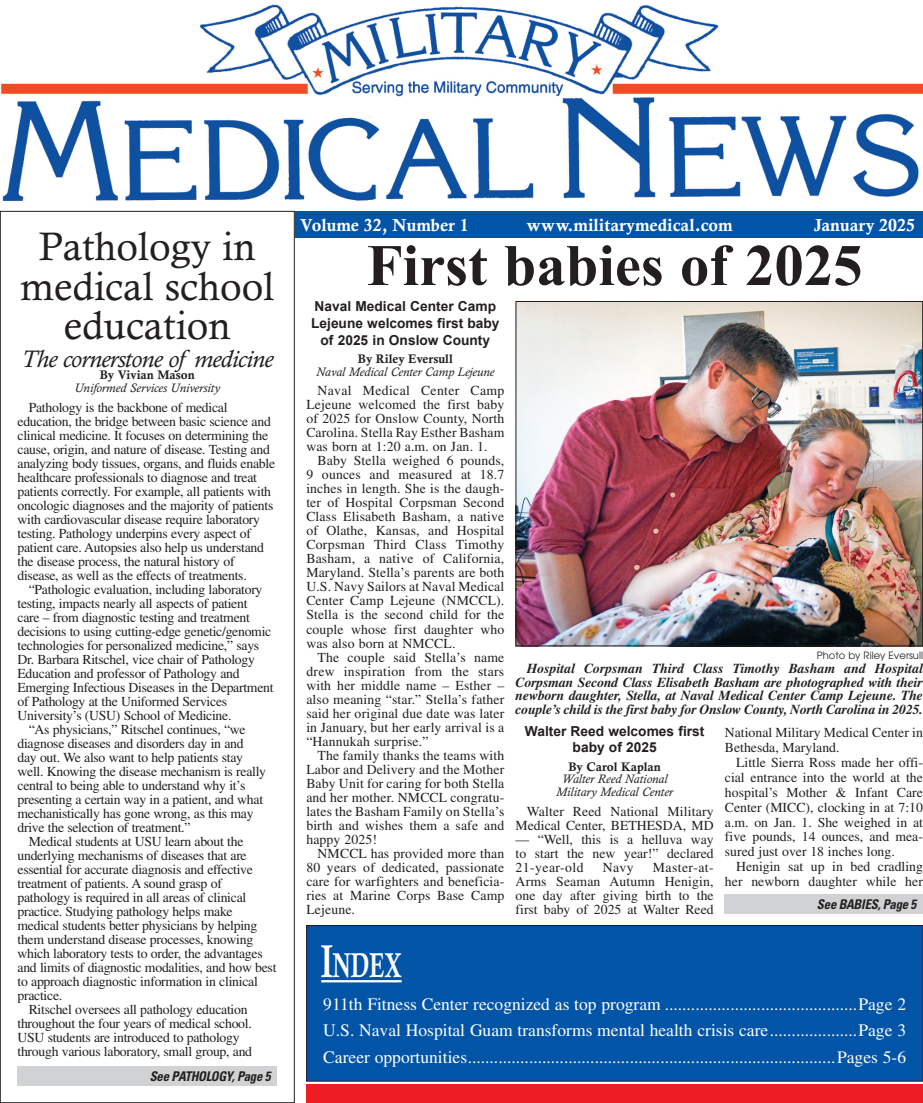
<style>
.page{position:relative;width:923px;height:1103px;background:#fff}
.page>*{position:absolute;margin:0;border:0;box-sizing:border-box;transform-origin:0 0}
.Headline_USE{font:700 58.75px "Times New Roman";color:#231f20}
.headline_DONT_USE{font:40px/39.8px "Calisto";color:#231f20;text-align:center}
.t1{font:700 34.62px "Calisto";color:#fff;scale:.65 1}
.Light_subhead{font:italic 24.38px "Calisto";letter-spacing:-.02em;color:#231f20}
.Body_Copy{font:17.5px "Times";color:#fff}
.headline_DONT_USE-2{font:700 17.5px "Calisto";color:#fff}
.Body_Copy-2{font:13.75px/14px "Times";letter-spacing:-.02em;color:#231f20;text-align:justify}
.Cutline_body{font:italic 700 13.75px/13.9px "Times";letter-spacing:-.01em;color:#231f20;text-align:justify}
.In_Copy_Subhead{font:700 13.75px/16.6px "Arial";color:#231f20;text-align:center}
.Body_Copy-3{font:13.75px/14px "Times";letter-spacing:.01em;color:#231f20;text-align:right}
.Body_Copy-4{font:13.75px/14.9px "Times";letter-spacing:.005em;color:#231f20;text-align:right}
.Body_Copy-5{font:13.75px/14.9px "Times";color:#231f20}
.t2{font:italic 700 condensed 13.38px "Univers";letter-spacing:-.015em;color:#231f20;scale:.95 1}
.Byline_Bottom_USE{font:italic 12.5px/12.8px "Calisto";color:#231f20;text-align:center}
.BYLINE_TOP_USE{font:700 12.5px "Calisto";color:#231f20}
.Photo_credit{font:10px "Avant Garde";color:#231f20}
.s1{font-size:46.25px}
</style>
<div class="page">
<img style="left:1px;top:4px;width:921px;height:197px">
<div style="left:294px;top:211px;width:628px;height:26px;background:#0154a6"></div>
<div style="left:306px;top:1084px;width:616px;height:18px;background:#ee1d23"></div>
<div style="left:306px;top:925px;width:616px;height:156px;background:#0154a6"></div>
<div style="left:306px;top:925px;width:616px;height:156px;border:1px solid #231f20"></div>
<hr style="left:321px;top:980px;width:81px;height:2px;background:#fff">
<div style="left:18px;top:1065px;width:259px;height:20px;background:#d1d2d4"></div>
<div style="left:725px;top:894px;width:197px;height:19px;background:#d1d2d4"></div>
<img style="left:517px;top:303px;width:403px;height:341px">
<div style="left:515px;top:301px;width:407px;height:345px;border:1px solid #231f20"></div>
<p class="headline_DONT_USE" style="left:20px;top:226px;width:255px">Pathology in medical school education</p>
<p class="Light_subhead" style="left:21px;top:345px;width:253px">The cornerstone of medicine</p>
<p class="BYLINE_TOP_USE" style="left:100px;top:368px;width:97px">By Vivian Mason</p>
<p class="Byline_Bottom_USE" style="left:74px;top:381px;width:147px">Uniformed Services University</p>
<p class="Body_Copy-2" style="left:18px;top:400px;width:259px;text-align:left;text-indent:11px">Pathology is the backbone of medical education, the bridge between basic science and clinical medicine. It focuses on determining the cause, origin, and nature of disease. Testing and analyzing body tissues, organs, and fluids enable healthcare professionals to diagnose and treat patients correctly. For example, all patients with oncologic diagnoses and the majority of patients with cardiovascular disease require laboratory testing. Pathology underpins every aspect of patient care. Autopsies also help us understand the disease process, the natural history of disease, as well as the effects of treatments.</p>
<p class="Body_Copy-2" style="left:18px;top:582px;width:258px;text-align:left;text-indent:11px">“Pathologic evaluation, including laboratory testing, impacts nearly all aspects of patient<br>care – from diagnostic testing and treatment decisions to using cutting-edge genetic/genomic technologies for personalized medicine,” says Dr. Barbara Ritschel, vice chair of Pathology Education and professor of Pathology and Emerging Infectious Diseases in the Department of Pathology at the Uniformed Services University’s (USU) School of Medicine.</p>
<p class="Body_Copy-2" style="left:18px;top:722px;width:250px;text-align:left;text-indent:11px">“As physicians,” Ritschel continues, “we diagnose diseases and disorders day in and day out. We also want to help patients stay well. Knowing the disease mechanism is really central to being able to understand why it’s presenting a certain way in a patient, and what mechanistically has gone wrong, as this may drive the selection of treatment.”</p>
<p class="Body_Copy-2" style="left:18px;top:834px;width:260px;text-align:left;text-indent:11px">Medical students at USU learn about the underlying mechanisms of diseases that are essential for accurate diagnosis and effective treatment of patients. A sound grasp of pathology is required in all areas of clinical practice. Studying pathology helps make medical students better physicians by helping them understand disease processes, knowing which laboratory tests to order, the advantages and limits of diagnostic modalities, and how best to approach diagnostic information in clinical practice.</p>
<p class="Body_Copy-2" style="left:18px;top:1002px;width:236px;text-align:left;text-indent:11px">Ritschel oversees all pathology education throughout the four years of medical school.<br>USU students are introduced to pathology through various laboratory, small group, and</p>
<p class="t2" style="left:150px;top:1068px;width:129px">See PATHOLOGY, Page 5</p>
<p class="headline_DONT_USE-2" style="left:300px;top:215px;width:170px">Volume 32, Number 1</p>
<p class="headline_DONT_USE-2" style="left:526px;top:215px;width:208px">www.militarymedical.com</p>
<p class="headline_DONT_USE-2" style="left:813px;top:215px;width:103px">January 2025</p>
<p class="Headline_USE" style="left:367px;top:225px;width:497px">First babies of 2025</p>
<p class="In_Copy_Subhead" style="left:311px;top:298px;width:190px">Naval Medical Center Camp<br>Lejeune welcomes first baby of 2025 in Onslow County</p>
<p class="BYLINE_TOP_USE" style="left:358px;top:351px;width:96px">By Riley Eversull</p>
<p class="Byline_Bottom_USE" style="left:316px;top:365px;width:180px">Naval Medical Center Camp Lejeune</p>
<p class="Body_Copy-2" style="left:306px;top:383px;width:199px;text-indent:11px">Naval Medical Center Camp Lejeune welcomed the first baby of 2025 for Onslow County, North Carolina. Stella Ray Esther Basham was born at 1:20 a.m. on Jan. 1.</p>
<p class="Body_Copy-2" style="left:306px;top:454px;width:199px;text-indent:11px">Baby Stella weighed 6 pounds, 9 ounces and measured at 18.7 inches in length. She is the daugh&shy;ter of Hospital Corpsman Second Class Elisabeth Basham, a native of Olathe, Kansas, and Hospital Corpsman Third Class Timothy Basham, a native of California, Maryland. Stella’s parents are both U.S. Navy Sailors at Naval Medical Center Camp Lejeune (NMCCL).<br>Stella is the second child for the couple whose first daughter who was also born at NMCCL.</p>
<p class="Body_Copy-2" style="left:306px;top:650px;width:199px;text-indent:11px">The couple said Stella’s name drew inspiration from the stars with her middle name – Esther – also meaning “star.” Stella’s father said her original due date was later in January, but her early arrival is a “Hannukah surprise.”</p>
<p class="Body_Copy-2" style="left:306px;top:748px;width:199px;text-indent:11px">The family thanks the teams with Labor and Delivery and the Mother Baby Unit for caring for both Stella and her mother. NMCCL congratu&shy;lates the Basham Family on Stella’s birth and wishes them a safe and happy 2025!</p>
<p class="Body_Copy-2" style="left:306px;top:846px;width:199px;text-indent:11px">NMCCL has provided more than 80 years of dedicated, passionate care for warfighters and beneficia&shy;ries at Marine Corps Base Camp Lejeune.</p>
<p class="Photo_credit" style="left:816px;top:649px;width:108px">Photo by Riley Eversull</p>
<p class="Cutline_body" style="left:515px;top:661px;width:409px;text-indent:11px">Hospital Corpsman Third Class Timothy Basham and Hospital Corpsman Second Class Elisabeth Basham are photographed with their newborn daughter, Stella, at Naval Medical Center Camp Lejeune. The couple’s child is the first baby for Onslow County, North Carolina in 2025.</p>
<p class="In_Copy_Subhead" style="left:525px;top:722px;width:181px">Walter Reed welcomes first baby of 2025</p>
<p class="BYLINE_TOP_USE" style="left:568px;top:759px;width:94px">By Carol Kaplan</p>
<p class="Byline_Bottom_USE" style="left:556px;top:772px;width:118px">Walter Reed National<br>Military Medical Center</p>
<p class="Body_Copy-3" style="left:515px;top:804px;width:199px">Walter Reed National Military<br>Medical Center, BETHESDA, MD</p>
<p class="Body_Copy-2" style="left:515px;top:832px;width:199px">— “Well, this is a helluva way to start the new year!” declared 21-year-old</p>
<p class="Body_Copy-2" style="left:515px;top:860px;width:199px;text-indent:137px">Master-at-Arms Seaman Autumn Henigin, one day after giving birth to the first baby of 2025 at Walter Reed</p>
<p class="Body_Copy-2" style="left:602px;top:860px;width:33px">Navy</p>
<p class="Body_Copy-5" style="left:725px;top:725px;width:199px">National Military Medical Center in<br>Bethesda, Maryland.</p>
<p class="Body_Copy-2" style="left:725px;top:754px;width:199px;line-height:14.9px;text-indent:11px">Little Sierra Ross made her offi&shy;cial entrance into the world at the hospital’s Mother &amp; Infant Care Center (MICC), clocking in at 7:10 a.m. on Jan. 1. She weighed in at five pounds, 14 ounces, and mea&shy;sured just over 18 inches long.</p>
<p class="Body_Copy-4" style="left:725px;top:859px;width:199px">Henigin sat up in bed cradling her newborn daughter while her</p>
<p class="t2" style="left:817px;top:896px;width:106px">See BABIES, Page 5</p>
<p class="t1" style="left:321px;top:944px;width:125px"><span class="s1">I</span>NDEX</p>
<p class="Body_Copy" style="left:323px;top:994px;width:584px">911th Fitness Center recognized as top program ............................................Page 2</p>
<p class="Body_Copy" style="left:323px;top:1020px;width:584px">U.S. Naval Hospital Guam transforms mental health crisis care....................Page 3</p>
<p class="Body_Copy" style="left:323px;top:1046px;width:584px">Career opportunities....................................................................................Pages 5-6</p>
</div>
